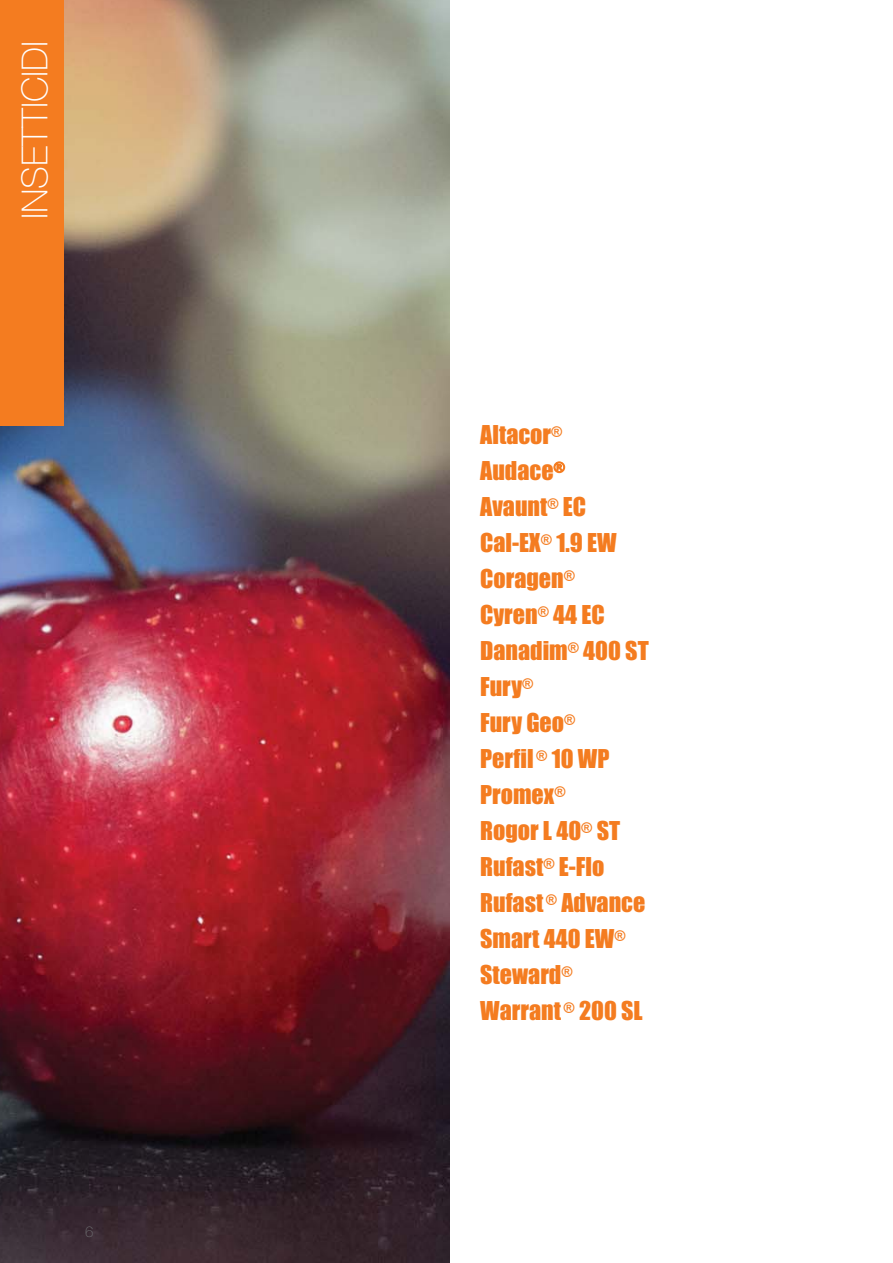
<style>
.page{position:relative;width:893px;height:1263px;background:#fff}
.page>*{position:absolute;margin:0;border:0;box-sizing:border-box;transform-origin:0 0}
.t1{font:100 36px "Helvetica Neue";color:#fff}
.t2{font:24px/36px "Impact";color:#f47c20}
.t3{font:100 15px "Helvetica Neue";color:#6d6e70}
</style>
<div class="page">
<img style="left:0;top:0;width:450px;height:1263px">
<div style="left:0;top:0;width:64px;height:425px;background:#f47c20"></div>
<h1 class="t1" style="left:14px;top:219px;width:180px;rotate:-90deg">INSETTICIDI</h1>
<p class="t3" style="left:85px;top:1222px;width:10px">6</p>
<p class="t2" style="left:480px;top:416px;width:170px">Altacor<sup>®<br></sup>Audace<sup>®<br></sup>Avaunt<sup>®</sup> EC<br>Cal-EX<sup>®</sup> 1.9 EW<br>Coragen<sup>®<br></sup>Cyren<sup>®</sup> 44 EC<br>Danadim<sup>®</sup> 400 ST<br>Fury<sup>®<br></sup>Fury Geo<sup>®<br></sup>Perfil <sup>®</sup> 10 WP<br>Promex<sup>®<br></sup>Rogor L 40<sup>®</sup> ST<br>Rufast<sup>®</sup> E-Flo<br>Rufast <sup>®</sup> Advance<br>Smart 440 EW<sup>®<br></sup>Steward<sup>®<br></sup>Warrant <sup>®</sup> 200 SL</p>
</div>
